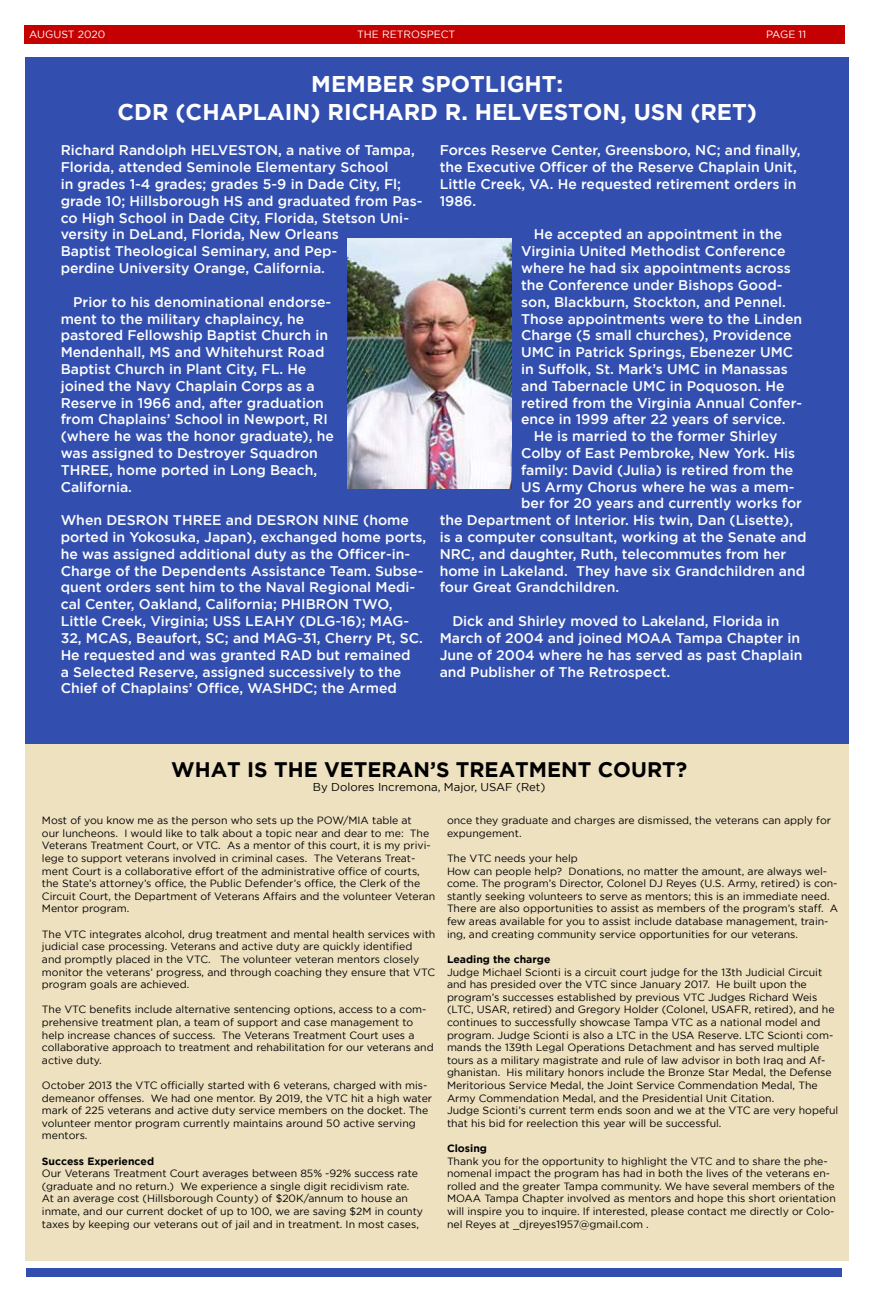
<style>
.page{position:relative;width:869px;height:1303px;background:#fff}
.page>*{position:absolute;margin:0;border:0;box-sizing:border-box;transform-origin:0 0}
.t1{font:700 22.75px/27.3px "Gotham";color:#fefefe;text-align:center}
.t2{font:700 21px "Gotham";color:#000}
.t3{font:500 14px/16.8px "Gotham";color:#fefefe}
.t4{font:11.38px "Gotham";color:#000}
.t5{font:10.5px/12.6px "Gotham";color:#000}
.t6{font:700 10.5px "Gotham";color:#000}
.t7{font:10.5px "Gotham";color:#fff}
</style>
<div class="page">
<div style="left:26px;top:743px;width:822px;height:517px;background:#eee1c0"></div>
<div style="left:24px;top:25px;width:820px;height:18px;background:#c50000"></div>
<div style="left:26px;top:57px;width:822px;height:686px;background:#324fb0"></div>
<div style="left:26px;top:1267px;width:815px;height:9px;background:#324fb0"></div>
<img style="left:347px;top:238px;width:164px;height:251px">
<p class="t7" style="left:29px;top:28px;width:78px">AUGUST 2020</p>
<p class="t7" style="left:357px;top:28px;width:100px">THE RETROSPECT</p>
<p class="t7" style="left:765px;top:28px;width:42px">PAGE 11</p>
<h1 class="t1" style="left:117px;top:70px;width:640px">MEMBER SPOTLIGHT:<br>CDR (CHAPLAIN) RICHARD R. HELVESTON, USN (RET)</h1>
<p class="t3" style="left:61px;top:142px;width:363px">Richard Randolph HELVESTON, a native of Tampa, Florida, attended Seminole Elementary School<br>in grades 1-4 grades; grades 5-9 in Dade City, Fl; grade 10; Hillsborough HS and graduated from Pas&shy;co High School in Dade City, Florida, Stetson Uni&shy;versity in DeLand, Florida, New Orleans<br>Baptist Theological Seminary, and Pep-<br>perdine University Orange, California.</p>
<p class="t3" style="left:61px;top:293px;width:274px;text-indent:13px">Prior to his denominational endorse&shy;ment to the military chaplaincy, he pastored Fellowship Baptist Church in Mendenhall, MS and Whitehurst Road Baptist Church in Plant City, FL. He joined the Navy Chaplain Corps as a Reserve in 1966 and, after graduation from Chaplains’ School in Newport, RI (where he was the honor graduate), he was assigned to Destroyer Squadron THREE, home ported in Long Beach, California.</p>
<p class="t3" style="left:61px;top:511px;width:367px">When DESRON THREE and DESRON NINE (home ported in Yokosuka, Japan), exchanged home ports, he was assigned additional duty as the Officer-in-Charge of the Dependents Assistance Team. Subse&shy;quent orders sent him to the Naval Regional Medi&shy;cal Center, Oakland, California; PHIBRON TWO, Little Creek, Virginia; USS LEAHY (DLG-16); MAG-32, MCAS, Beaufort, SC; and MAG-31, Cherry Pt, SC.<br>He requested and was granted RAD but remained<br>a Selected Reserve, assigned successively to the Chief of Chaplains’ Office, WASHDC; the Armed</p>
<h3 class="t3" style="left:439px;top:142px;width:362px">Forces Reserve Center, Greensboro, NC; and finally, the Executive Officer of the Reserve Chaplain Unit, Little Creek, VA. He requested retirement orders in 1986.</h3>
<h3 class="t3" style="left:533px;top:226px;width:250px">He accepted an appointment in the</h3>
<h3 class="t3" style="left:521px;top:242px;width:266px">Virginia United Methodist Conference</h3>
<h3 class="t3" style="left:521px;top:259px;width:271px">where he had six appointments across</h3>
<h3 class="t3" style="left:521px;top:276px;width:263px">the Conference under Bishops Good-</h3>
<h3 class="t3" style="left:521px;top:293px;width:266px">son, Blackburn, Stockton, and Pennel.</h3>
<h3 class="t3" style="left:521px;top:310px;width:282px">Those appointments were to the Linden</h3>
<h3 class="t3" style="left:521px;top:326px;width:272px">Charge (5 small churches), Providence</h3>
<h3 class="t3" style="left:521px;top:343px;width:273px">UMC in Patrick Springs, Ebenezer UMC</h3>
<h3 class="t3" style="left:521px;top:360px;width:268px">in Suffolk, St. Mark’s UMC in Manassas</h3>
<h3 class="t3" style="left:521px;top:377px;width:265px">and Tabernacle UMC in Poquoson. He</h3>
<h3 class="t3" style="left:521px;top:394px;width:282px">retired from the Virginia Annual Confer-</h3>
<h3 class="t3" style="left:521px;top:410px;width:266px">ence in 1999 after 22 years of service.</h3>
<h3 class="t3" style="left:533px;top:427px;width:245px">He is married to the former Shirley</h3>
<h3 class="t3" style="left:521px;top:444px;width:275px">Colby of East Pembroke, New York. His</h3>
<h3 class="t3" style="left:521px;top:461px;width:273px">family: David (Julia) is retired from the</h3>
<h3 class="t3" style="left:521px;top:478px;width:275px">US Army Chorus where he was a mem-</h3>
<h3 class="t3" style="left:521px;top:494px;width:282px">ber for 20 years and currently works for</h3>
<h3 class="t3" style="left:439px;top:511px;width:355px">the Department of Interior. His twin, Dan (Lisette),</h3>
<h3 class="t3" style="left:439px;top:528px;width:368px">is a computer consultant, working at the Senate and</h3>
<h3 class="t3" style="left:439px;top:545px;width:348px">NRC, and daughter, Ruth, telecommutes from her</h3>
<h3 class="t3" style="left:439px;top:562px;width:367px">home in Lakeland. They have six Grandchildren and</h3>
<h3 class="t3" style="left:439px;top:578px;width:181px">four Great Grandchildren.</h3>
<h3 class="t3" style="left:439px;top:612px;width:364px;text-indent:13px">Dick and Shirley moved to Lakeland, Florida in March of 2004 and joined MOAA Tampa Chapter in June of 2004 where he has served as past Chaplain and Publisher of The Retrospect.</h3>
<h2 class="t2" style="left:171px;top:757px;width:517px">WHAT IS THE VETERAN’S TREATMENT COURT?</h2>
<p class="t4" style="left:313px;top:780px;width:234px">By Dolores Incremona, Major, USAF (Ret)</p>
<p class="t5" style="left:42px;top:814px;width:395px">Most of you know me as the person who sets up the POW/MIA table at<br>our luncheons. I would like to talk about a topic near and dear to me: The Veterans Treatment Court, or VTC. As a mentor of this court, it is my privi&shy;lege to support veterans involved in criminal cases. The Veterans Treat&shy;ment Court is a collaborative effort of the administrative office of courts, the State’s attorney’s office, the Public Defender’s office, the Clerk of the Circuit Court, the Department of Veterans Affairs and the volunteer Veteran Mentor program.</p>
<p class="t5" style="left:42px;top:927px;width:395px">The VTC integrates alcohol, drug treatment and mental health services with judicial case processing. Veterans and active duty are quickly identified<br>and promptly placed in the VTC. The volunteer veteran mentors closely monitor the veterans’ progress, and through coaching they ensure that VTC program goals are achieved.</p>
<p class="t5" style="left:42px;top:1003px;width:393px">The VTC benefits include alternative sentencing options, access to a com&shy;prehensive treatment plan, a team of support and case management to help increase chances of success. The Veterans Treatment Court uses a collaborative approach to treatment and rehabilitation for our veterans and active duty.</p>
<p class="t5" style="left:42px;top:1078px;width:391px">October 2013 the VTC officially started with 6 veterans, charged with mis&shy;demeanor offenses. We had one mentor. By 2019, the VTC hit a high water mark of 225 veterans and active duty service members on the docket. The volunteer mentor program currently maintains around 50 active serving mentors.</p>
<p class="t6" style="left:42px;top:1154px;width:114px">Success Experienced</p>
<p class="t5" style="left:42px;top:1166px;width:382px">Our Veterans Treatment Court averages between 85% -92% success rate (graduate and no return.) We experience a single digit recidivism rate.<br>At an average cost (Hillsborough County) of $20K/annum to house an inmate, and our current docket of up to 100, we are saving $2M in county taxes by keeping our veterans out of jail and in treatment. In most cases,</p>
<p class="t5" style="left:447px;top:814px;width:385px">once they graduate and charges are dismissed, the veterans can apply for expungement.</p>
<p class="t5" style="left:447px;top:851px;width:392px">The VTC needs your help<br>How can people help? Donations, no matter the amount, are always wel&shy;come. The program’s Director, Colonel DJ Reyes (U.S. Army, retired) is con&shy;stantly seeking volunteers to serve as mentors; this is an immediate need.<br>There are also opportunities to assist as members of the program’s staff. A few areas available for you to assist include database management, train&shy;ing, and creating community service opportunities for our veterans.</p>
<p class="t6" style="left:447px;top:953px;width:105px">Leading the charge</p>
<p class="t5" style="left:447px;top:965px;width:392px">Judge Michael Scionti is a circuit court judge for the 13th Judicial Circuit and has presided over the VTC since January 2017. He built upon the program’s successes established by previous VTC Judges Richard Weis (LTC, USAR, retired) and Gregory Holder (Colonel, USAFR, retired), and he continues to successfully showcase Tampa VTC as a national model and program. Judge Scionti is also a LTC in the USA Reserve. LTC Scionti com&shy;mands the 139th Legal Operations Detachment and has served multiple tours as a military magistrate and rule of law advisor in both Iraq and Af&shy;ghanistan. His military honors include the Bronze Star Medal, the Defense Meritorious Service Medal, the Joint Service Commendation Medal, The Army Commendation Medal, and the Presidential Unit Citation.<br>Judge Scionti’s current term ends soon and we at the VTC are very hopeful that his bid for reelection this year will be successful.</p>
<p class="t6" style="left:447px;top:1142px;width:41px">Closing</p>
<p class="t5" style="left:447px;top:1154px;width:390px">Thank you for the opportunity to highlight the VTC and to share the phe&shy;nomenal impact the program has had in both the lives of the veterans en&shy;rolled and the greater Tampa community. We have several members of the MOAA Tampa Chapter involved as mentors and hope this short orientation will inspire you to inquire. If interested, please contact me directly or Colo&shy;nel Reyes at _djreyes1957@gmail.com .</p>
</div>
